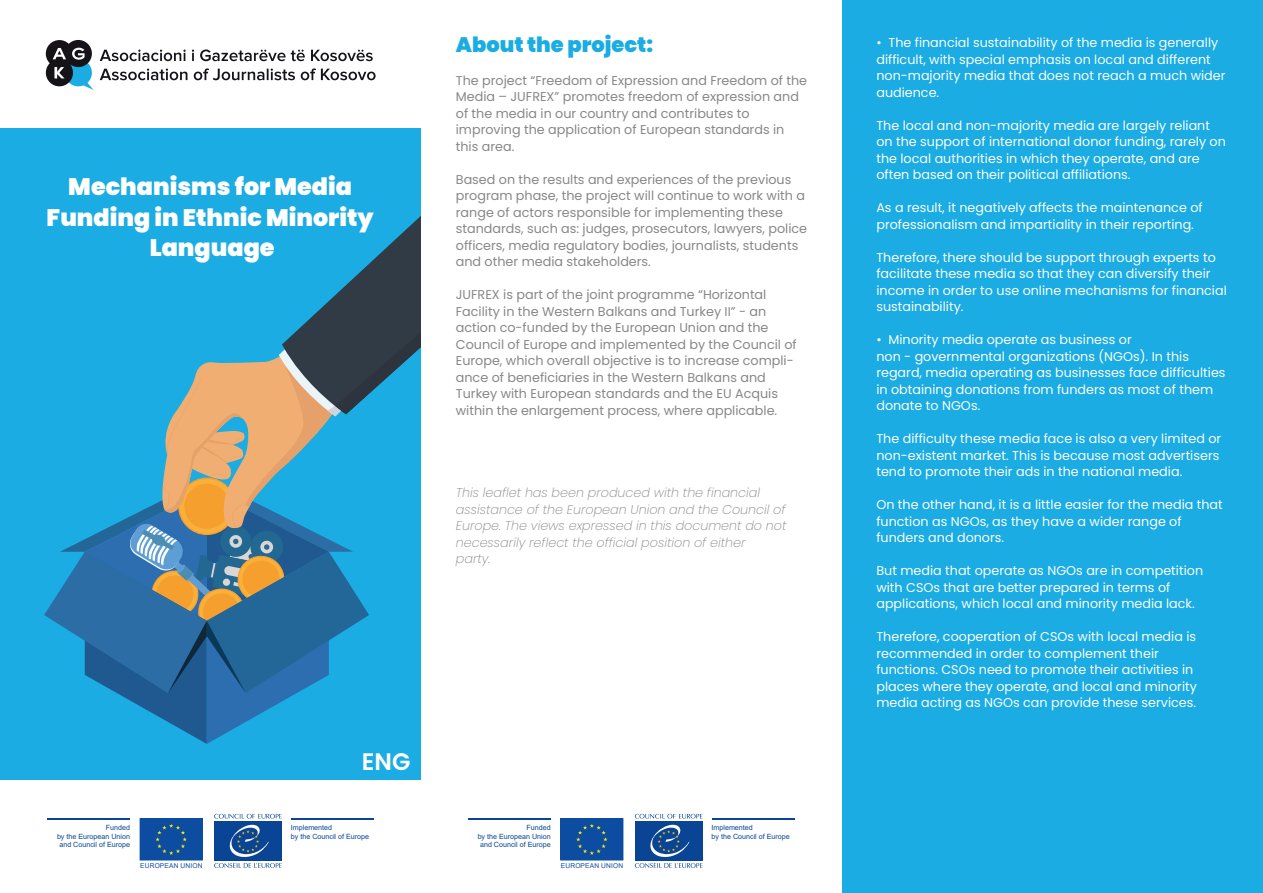
<style>
.page{position:relative;width:1263px;height:893px;background:#fff}
.page>*{position:absolute;margin:0;border:0;box-sizing:border-box;transform-origin:0 0}
.t1{font:900 23.85px/30.6px "Poppins";color:#fff;text-align:center}
.t2{font:600 23.85px "Poppins";color:#fff}
.t3{font:900 21px "Poppins";color:#1aace3}
.t4{font:12.75px/16.5px "Poppins";color:#fff}
.t5{font:12.75px/16.5px "Poppins";color:#888787}
.t6{font:italic 200 12.75px/16.5px "Poppins";color:#888787}
.t7{font:7.2px/8.6px "Arial";color:#094594}
.t8{font:6.6px "Arial";letter-spacing:.02em;color:#0d4da1}
</style>
<div class="page">
<div style="left:0;top:97px;width:421px;height:709px;background:#1aace3"></div>
<svg style="left:44px;top:216px;width:377px;height:528px"></svg>
<div style="left:842px;top:0;width:421px;height:893px;background:#1aace3"></div>
<div style="left:0;top:0;width:421px;height:127px;background:#fff"></div>
<svg style="left:100px;top:49px;width:273px;height:12px"></svg>
<svg style="left:100px;top:68px;width:276px;height:12px"></svg>
<svg style="left:46px;top:40px;width:48px;height:50px"></svg>
<div style="left:0;top:780px;width:422px;height:113px;background:#fff"></div>
<svg style="left:214px;top:863px;width:68px;height:5px"></svg>
<div style="left:214px;top:821px;width:68px;height:39px;background:#094594"></div>
<svg style="left:214px;top:814px;width:68px;height:43px"></svg>
<div style="left:140px;top:818px;width:62px;height:42px;background:#0d4da1"></div>
<svg style="left:155px;top:824px;width:32px;height:31px"></svg>
<hr style="left:47px;top:818px;width:83px;height:2px;background:#094594">
<hr style="left:291px;top:818px;width:83px;height:2px;background:#094594">
<svg style="left:635px;top:863px;width:67px;height:5px"></svg>
<div style="left:635px;top:821px;width:67px;height:39px;background:#094594"></div>
<svg style="left:635px;top:814px;width:67px;height:43px"></svg>
<div style="left:561px;top:818px;width:62px;height:42px;background:#0d4da1"></div>
<svg style="left:576px;top:824px;width:31px;height:31px"></svg>
<hr style="left:468px;top:818px;width:83px;height:2px;background:#094594">
<hr style="left:712px;top:818px;width:83px;height:2px;background:#094594">
<h1 class="t1" style="left:47px;top:172px;width:328px">Mechanisms for Media<br>Funding in Ethnic Minority<br>Language</h1>
<h2 class="t3" style="left:456px;top:32px;width:199px">About the project:</h2>
<p class="t5" style="left:456px;top:72px;width:353px">The project “Freedom of Expression and Freedom of the Media – JUFREX” promotes freedom of expression and of the media in our country and contributes to improving the application of European standards in this area.</p>
<p class="t5" style="left:456px;top:171px;width:353px">Based on the results and experiences of the previous program phase, the project will continue to work with a range of actors responsible for implementing these standards, such as: judges, prosecutors, lawyers, police officers, media regulatory bodies, journalists, students and other media stakeholders.</p>
<p class="t5" style="left:456px;top:286px;width:342px">JUFREX is part of the joint programme “Horizontal Facility in the Western Balkans and Turkey II” - an action co-funded by the European Union and the Council of Europe and implemented by the Council of Europe, which overall objective is to increase compli&shy;ance of beneficiaries in the Western Balkans and Turkey with European standards and the EU Acquis within the enlargement process, where applicable.</p>
<p class="t6" style="left:456px;top:484px;width:332px">This leaflet has been produced with the financial assistance of the European Union and the Council of Europe. The views expressed in this document do not necessarily reflect the official position of either<br>party.</p>
<p class="t7" style="left:57px;top:823px;width:75px;text-align:right">Funded<br>by the European Union and Council of Europe</p>
<p class="t8" style="left:140px;top:861px;width:64px">EUROPEAN UNION</p>
<h1 class="t2" style="left:362px;top:748px;width:50px">ENG</h1>
<p class="t7" style="left:291px;top:823px;width:80px">Implemented<br>by the Council of Europe</p>
<p class="t7" style="left:478px;top:823px;width:75px;text-align:right">Funded<br>by the European Union and Council of Europe</p>
<p class="t8" style="left:561px;top:861px;width:64px">EUROPEAN UNION</p>
<p class="t7" style="left:711px;top:823px;width:80px">Implemented<br>by the Council of Europe</p>
<p class="t4" style="left:876px;top:35px;width:351px">• The financial sustainability of the media is generally difficult, with special emphasis on local and different non-majority media that does not reach a much wider audience.</p>
<p class="t4" style="left:876px;top:117px;width:351px">The local and non-majority media are largely reliant on the support of international donor funding, rarely on the local authorities in which they operate, and are often based on their political affiliations.</p>
<p class="t4" style="left:876px;top:200px;width:328px">As a result, it negatively affects the maintenance of professionalism and impartiality in their reporting.</p>
<p class="t4" style="left:876px;top:249px;width:352px">Therefore, there should be support through experts to facilitate these media so that they can diversify their income in order to use online mechanisms for financial sustainability.</p>
<p class="t4" style="left:876px;top:332px;width:351px">• Minority media operate as business or<br>non - governmental organizations (NGOs). In this regard, media operating as businesses face difficulties in obtaining donations from funders as most of them donate to NGOs.</p>
<p class="t4" style="left:876px;top:431px;width:346px">The difficulty these media face is also a very limited or non-existent market. This is because most advertisers tend to promote their ads in the national media.</p>
<p class="t4" style="left:876px;top:497px;width:348px">On the other hand, it is a little easier for the media that function as NGOs, as they have a wider range of funders and donors.</p>
<p class="t4" style="left:876px;top:563px;width:328px">But media that operate as NGOs are in competition with CSOs that are better prepared in terms of applications, which local and minority media lack.</p>
<p class="t4" style="left:876px;top:629px;width:322px">Therefore, cooperation of CSOs with local media is recommended in order to complement their functions. CSOs need to promote their activities in places where they operate, and local and minority media acting as NGOs can provide these services.</p>
</div>
